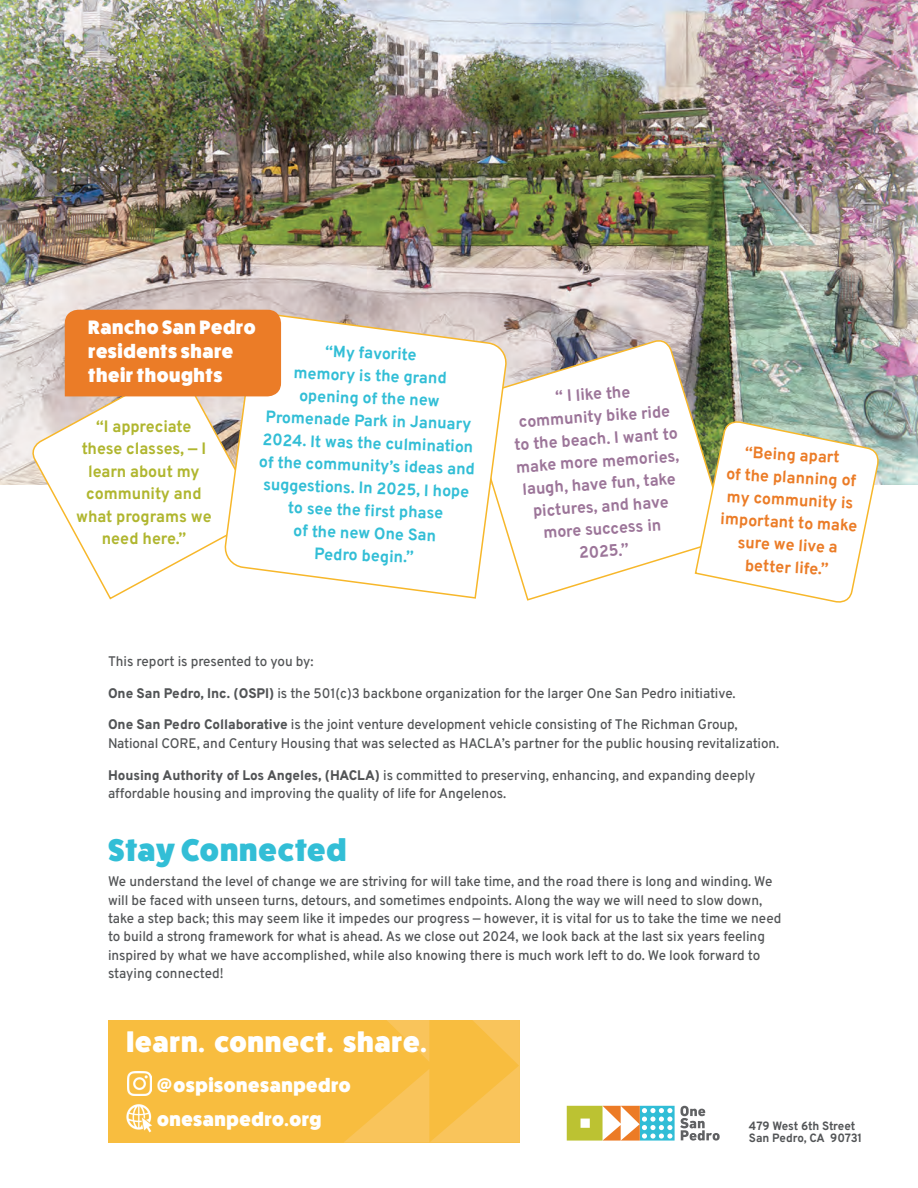
<style>
.page{position:relative;width:918px;height:1188px;background:#fff}
.page>*{position:absolute;margin:0;border:0;box-sizing:border-box;transform-origin:0 0}
.t1{font:31.5px "Fat Frank Free";letter-spacing:.03em;color:#32bed6}
.t2{font:28.5px "Fat Frank Free";letter-spacing:.03em;color:#fff}
.t3{font:19.5px/24px "Fat Frank Free";letter-spacing:.03em;color:#fff}
.t4{font:700 16.5px/22.5px "Overpass";color:#32bed6;text-align:center}
.t5{font:700 16.5px/22.5px "Overpass";color:#9c7599;text-align:center}
.t6{font:700 16.5px/22.5px "Overpass";color:#eb7c27;text-align:center}
.t7{font:700 16.5px/22.5px "Overpass";letter-spacing:-.005em;color:#b0b62f;text-align:center}
.t8{font:500 13.8px/18.3px "Overpass";letter-spacing:-.005em;color:#525456}
.t9{font:700 12px/12px "Overpass";letter-spacing:-.015em;color:#525456}
.s1{font-weight:800}
.s2{font-family:"Overpass";font-weight:800}
</style>
<div class="page">
<div style="left:108px;top:1020px;width:412px;height:123px;background:#f8bd3f"></div>
<svg style="left:344px;top:1020px;width:176px;height:123px"></svg>
<img style="left:127px;top:1071px;width:25px;height:25px">
<img style="left:126px;top:1104px;width:26px;height:29px">
<img style="left:0;top:0;width:918px;height:485px">
<svg style="left:567px;top:1106px;width:153px;height:35px"></svg>
<svg style="left:29px;top:366px;width:193px;height:234px"></svg>
<svg style="left:509px;top:338px;width:220px;height:263px"></svg>
<svg style="left:222px;top:313px;width:287px;height:286px"></svg>
<div style="left:65px;top:310px;width:216px;height:86px;background:#eb7c27"></div>
<svg style="left:694px;top:420px;width:186px;height:183px"></svg>
<h3 class="t3" style="left:88px;top:317px;width:169px">Rancho San Pedro residents share their thoughts</h3>
<p class="t4" style="left:264px;top:337px;width:217px;rotate:2deg">“My favorite<br>memory is the grand opening of the new<br>Promenade Park in January<br>2024. It was the culmination of the community’s ideas and suggestions. In 2025, I hope to see the first phase<br>of the new One San<br>Pedro begin.”</p>
<p class="t7" style="left:76px;top:414px;width:137px">“I appreciate these classes, — I learn about my community and what programs we need here.”</p>
<p class="t5" style="left:510px;top:388px;width:165px;rotate:-4deg">“ I like the<br>community bike ride to the beach. I want to make more memories, laugh, have fun, take pictures, and have more success in<br>2025.”</p>
<p class="t6" style="left:725px;top:439px;width:139px;rotate:3deg">“Being apart<br>of the planning of my community is important to make sure we live a better life.”</p>
<p class="t8" style="left:108px;top:651px;width:207px">This report is presented to you by:</p>
<p class="t8" style="left:108px;top:683px;width:629px"><span class="s1">One San Pedro, Inc. (OSPI)</span> is the 501(c)3 backbone organization for the larger One San Pedro initiative.</p>
<p class="t8" style="left:108px;top:715px;width:673px"><span class="s1">One San Pedro Collaborative</span> is the joint venture development vehicle consisting of The Richman Group,<br>National CORE, and Century Housing that was selected as HACLA’s partner for the public housing revitalization.</p>
<p class="t8" style="left:108px;top:765px;width:649px"><span class="s1">Housing Authority of Los Angeles, (HACLA)</span> is committed to preserving, enhancing, and expanding deeply affordable housing and improving the quality of life for Angelenos.</p>
<h1 class="t1" style="left:108px;top:837px;width:240px">Stay Connected</h1>
<p class="t8" style="left:108px;top:872px;width:675px">We understand the level of change we are striving for will take time, and the road there is long and winding. We will be faced with unseen turns, detours, and sometimes endpoints. Along the way we will need to slow down, take a step back; this may seem like it impedes our progress — however, it is vital for us to take the time we need to build a strong framework for what is ahead. As we close out 2024, we look back at the last six years feeling inspired by what we have accomplished, while also knowing there is much work left to do. We look forward to staying connected!</p>
<h2 class="t2" style="left:126px;top:1030px;width:302px">learn. connect. share.</h2>
<h3 class="t3" style="left:157px;top:1069px;width:196px;line-height:34.5px"><span class="s2">@</span>ospisonesanpedro onesanpedro.org</h3>
<p class="t9" style="left:749px;top:1119px;width:115px">479 West 6th Street<br>San Pedro, CA 90731</p>
</div>
